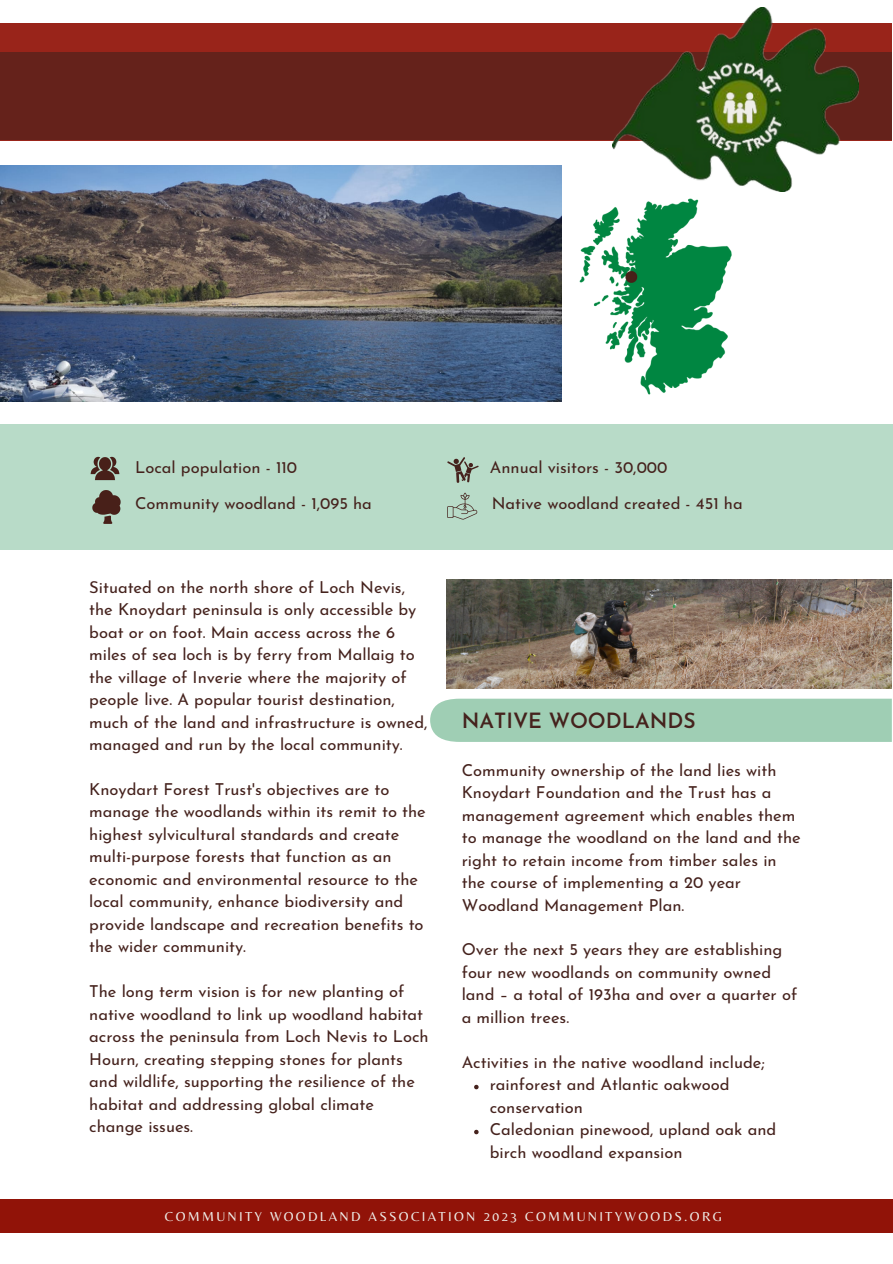
<style>
.page{position:relative;width:893px;height:1264px;background:#fff}
.page>*{position:absolute;margin:0;border:0;box-sizing:border-box;transform-origin:0 0}
.t1{font:600 21px "Josefin Sans";color:#45221d}
.t2{font:16.5px/22.5px "Josefin Sans";color:#45221d}
.t3{font:13.5px "Belleza";letter-spacing:.17em;color:#efeee9}
</style>
<div class="page">
<img style="left:446px;top:579px;width:445px;height:109px">
<img style="left:0;top:165px;width:561px;height:236px">
<div style="left:0;top:23px;width:891px;height:117px;background:#99241a"></div>
<div style="left:0;top:52px;width:891px;height:88px;background:#65221b"></div>
<img style="left:612px;top:8px;width:246px;height:183px">
<img style="left:561px;top:191px;width:171px;height:205px">
<div style="left:430px;top:698px;width:461px;height:44px;background:#9fceb4"></div>
<svg style="left:474px;top:1084px;width:4px;height:5px"></svg>
<svg style="left:474px;top:1129px;width:4px;height:5px"></svg>
<div style="left:0;top:424px;width:892px;height:126px;background:#b8dbc8"></div>
<img style="left:90px;top:456px;width:30px;height:25px">
<img style="left:92px;top:490px;width:29px;height:34px">
<svg style="left:447px;top:492px;width:31px;height:27px"></svg>
<svg style="left:447px;top:457px;width:31px;height:26px"></svg>
<div style="left:0;top:1199px;width:892px;height:33px;background:#911308"></div>
<p class="t2" style="left:135px;top:457px;width:164px">Local population - 110</p>
<p class="t2" style="left:490px;top:457px;width:179px">Annual visitors - 30,000</p>
<p class="t2" style="left:135px;top:493px;width:238px">Community woodland - 1,095 ha</p>
<p class="t2" style="left:491px;top:493px;width:252px">Native woodland created - 451 ha</p>
<p class="t2" style="left:89px;top:577px;width:340px">Situated on the north shore of Loch Nevis, the Knoydart peninsula is only accessible by boat or on foot. Main access across the 6 miles of sea loch is by ferry from Mallaig to the village of Inverie where the majority of people live. A popular tourist destination, much of the land and infrastructure is owned, managed and run by the local community.</p>
<p class="t2" style="left:89px;top:779px;width:338px">Knoydart Forest Trust's objectives are to manage the woodlands within its remit to the highest sylvicultural standards and create multi-purpose forests that function as an economic and environmental resource to the local community, enhance biodiversity and provide landscape and recreation benefits to the wider community.</p>
<p class="t2" style="left:89px;top:982px;width:341px">The long term vision is for new planting of native woodland to link up woodland habitat across the peninsula from Loch Nevis to Loch Hourn, creating stepping stones for plants and wildlife, supporting the resilience of the habitat and addressing global climate change issues.</p>
<p class="t1" style="left:461px;top:712px;width:235px">NATIVE WOODLANDS</p>
<p class="t2" style="left:461px;top:760px;width:340px">Community ownership of the land lies with Knoydart Foundation and the Trust has a management agreement which enables them to manage the woodland on the land and the right to retain income from timber sales in the course of implementing a 20 year Woodland Management Plan.</p>
<p class="t2" style="left:461px;top:940px;width:337px">Over the next 5 years they are establishing four new woodlands on community owned land – a total of 193ha and over a quarter of a million trees.</p>
<p class="t2" style="left:461px;top:1052px;width:304px">Activities in the native woodland include;</p>
<p class="t2" style="left:489px;top:1075px;width:288px">rainforest and Atlantic oakwood conservation<br>Caledonian pinewood, upland oak and birch woodland expansion</p>
<p class="t3" style="left:165px;top:1207px;width:558px">COMMUNITY WOODLAND ASSOCIATION 2023 COMMUNITYWOODS.ORG</p>
</div>
